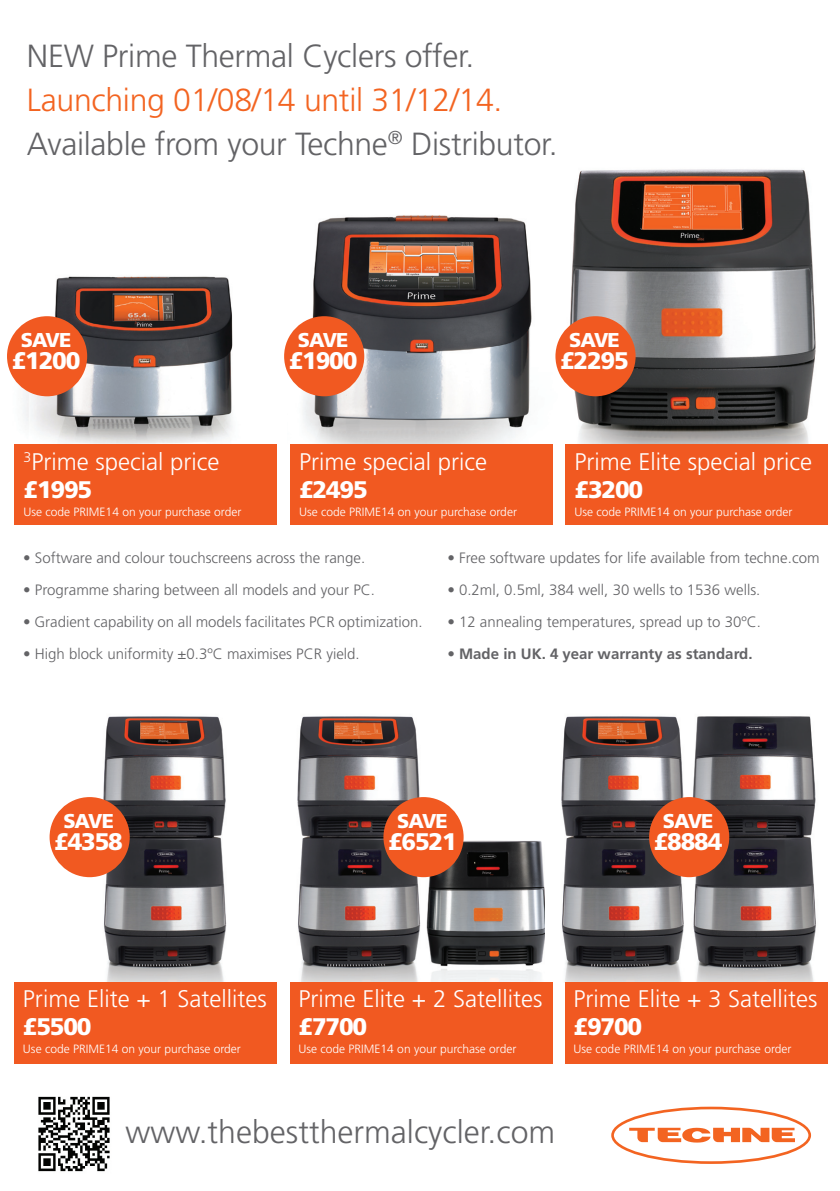
<style>
.page{position:relative;width:840px;height:1191px;background:#fff}
.page>*{position:absolute;margin:0;border:0;box-sizing:border-box;transform-origin:0 0}
.t1{font:300 32px/44px "Frutiger";letter-spacing:-.01em;color:#636366}
.t2{font:300 24px/28px "Frutiger";color:#fff}
.t3{font:900 24px "Frutiger";letter-spacing:-.05em;color:#fff}
.t4{font:900 20px "Frutiger";letter-spacing:-.05em;color:#fff}
.t5{font:300 15px "Frutiger";color:#636366}
.t6{font:700 15px "Frutiger";color:#636366}
.t7{font:300 12px "Frutiger";color:#fff}
.s1{color:#f36421}
.s2{font-weight:900}
</style>
<div class="page">
<img style="left:570px;top:169px;width:246px;height:275px">
<img style="left:287px;top:215px;width:276px;height:271px">
<img style="left:10px;top:276px;width:223px;height:168px">
<div style="left:14px;top:444px;width:262px;height:80px;background:#f15921"></div>
<div style="left:290px;top:444px;width:262px;height:80px;background:#f15921"></div>
<div style="left:565px;top:444px;width:262px;height:80px;background:#f15921"></div>
<svg style="left:629px;top:1127px;width:165px;height:15px"></svg>
<div style="left:611px;top:1106px;width:199px;height:57px;border:3px solid #f36421;border-radius:50%"></div>
<img style="left:38px;top:1096px;width:72px;height:76px">
<img style="left:297px;top:716px;width:127px;height:266px">
<img style="left:561px;top:716px;width:255px;height:266px">
<img style="left:97px;top:716px;width:130px;height:266px">
<img style="left:424px;top:833px;width:120px;height:149px">
<div style="left:14px;top:982px;width:263px;height:81px;background:#f15921"></div>
<div style="left:290px;top:982px;width:262px;height:81px;background:#f15921"></div>
<div style="left:564px;top:982px;width:263px;height:81px;background:#f15921"></div>
<div style="left:284px;top:316px;width:80px;height:80px;background:#f15921;border-radius:50%"></div>
<div style="left:7px;top:316px;width:80px;height:80px;background:#f15921;border-radius:50%"></div>
<div style="left:555px;top:316px;width:80px;height:80px;background:#f15921;border-radius:50%"></div>
<div style="left:383px;top:797px;width:80px;height:80px;background:#f15921;border-radius:50%"></div>
<div style="left:50px;top:797px;width:80px;height:80px;background:#f15921;border-radius:50%"></div>
<div style="left:648px;top:797px;width:80px;height:80px;background:#f15921;border-radius:50%"></div>
<h1 class="t1" style="left:27px;top:34px;width:448px">NEW Prime Thermal Cyclers offer.</h1>
<h1 class="t1" style="left:27px;top:78px;width:532px"><span class="s1">Launching 01/08/14 until 31/12/14.<br></span>Available from your Techne<sup>®</sup> Distributor.</h1>
<h3 class="t4" style="left:21px;top:328px;width:52px">SAVE</h3>
<h2 class="t3" style="left:12px;top:346px;width:70px">£1200</h2>
<h2 class="t2" style="left:24px;top:448px;width:197px"><sup>3</sup>Prime special price <span class="s2">£1995</span></h2>
<p class="t7" style="left:24px;top:505px;width:219px">Use code PRIME14 on your purchase order</p>
<h3 class="t4" style="left:298px;top:328px;width:52px">SAVE</h3>
<h2 class="t3" style="left:288px;top:346px;width:70px">£1900</h2>
<h2 class="t2" style="left:299px;top:448px;width:189px">Prime special price</h2>
<h2 class="t3" style="left:299px;top:475px;width:70px">£2495</h2>
<p class="t7" style="left:299px;top:505px;width:219px">Use code PRIME14 on your purchase order</p>
<h3 class="t4" style="left:569px;top:328px;width:52px">SAVE</h3>
<h2 class="t3" style="left:560px;top:346px;width:70px">£2295</h2>
<h2 class="t2" style="left:574px;top:448px;width:239px">Prime Elite special price</h2>
<h2 class="t3" style="left:574px;top:475px;width:70px">£3200</h2>
<p class="t7" style="left:574px;top:505px;width:219px">Use code PRIME14 on your purchase order</p>
<p class="t5" style="left:23px;top:549px;width:343px">• Software and colour touchscreens across the range.</p>
<p class="t5" style="left:23px;top:581px;width:353px">• Programme sharing between all models and your PC.</p>
<p class="t5" style="left:23px;top:613px;width:401px">• Gradient capability on all models facilitates PCR optimization.</p>
<p class="t5" style="left:23px;top:645px;width:338px">• High block uniformity ±0.3ºC maximises PCR yield.</p>
<p class="t5" style="left:447px;top:549px;width:373px">• Free software updates for life available from techne.com</p>
<p class="t5" style="left:447px;top:581px;width:314px">• 0.2ml, 0.5ml, 384 well, 30 wells to 1536 wells.</p>
<p class="t5" style="left:447px;top:613px;width:315px">• 12 annealing temperatures, spread up to 30ºC.</p>
<p class="t6" style="left:447px;top:645px;width:306px">• Made in UK. 4 year warranty as standard.</p>
<h3 class="t4" style="left:63px;top:809px;width:52px">SAVE</h3>
<h2 class="t3" style="left:54px;top:827px;width:70px">£4358</h2>
<h3 class="t4" style="left:397px;top:809px;width:52px">SAVE</h3>
<h2 class="t3" style="left:388px;top:827px;width:70px">£6521</h2>
<h3 class="t4" style="left:662px;top:809px;width:52px">SAVE</h3>
<h2 class="t3" style="left:653px;top:827px;width:70px">£8884</h2>
<h2 class="t2" style="left:23px;top:985px;width:245px">Prime Elite + 1 Satellites</h2>
<h2 class="t3" style="left:23px;top:1012px;width:70px">£5500</h2>
<p class="t7" style="left:23px;top:1042px;width:219px">Use code PRIME14 on your purchase order</p>
<h2 class="t2" style="left:298px;top:985px;width:245px">Prime Elite + 2 Satellites</h2>
<h2 class="t3" style="left:298px;top:1012px;width:70px">£7700</h2>
<p class="t7" style="left:298px;top:1042px;width:219px">Use code PRIME14 on your purchase order</p>
<h2 class="t2" style="left:573px;top:985px;width:245px">Prime Elite + 3 Satellites</h2>
<h2 class="t3" style="left:573px;top:1012px;width:70px">£9700</h2>
<p class="t7" style="left:573px;top:1042px;width:219px">Use code PRIME14 on your purchase order</p>
<h1 class="t1" style="left:126px;top:1110px;width:431px">www.thebestthermalcycler.com</h1>
</div>
